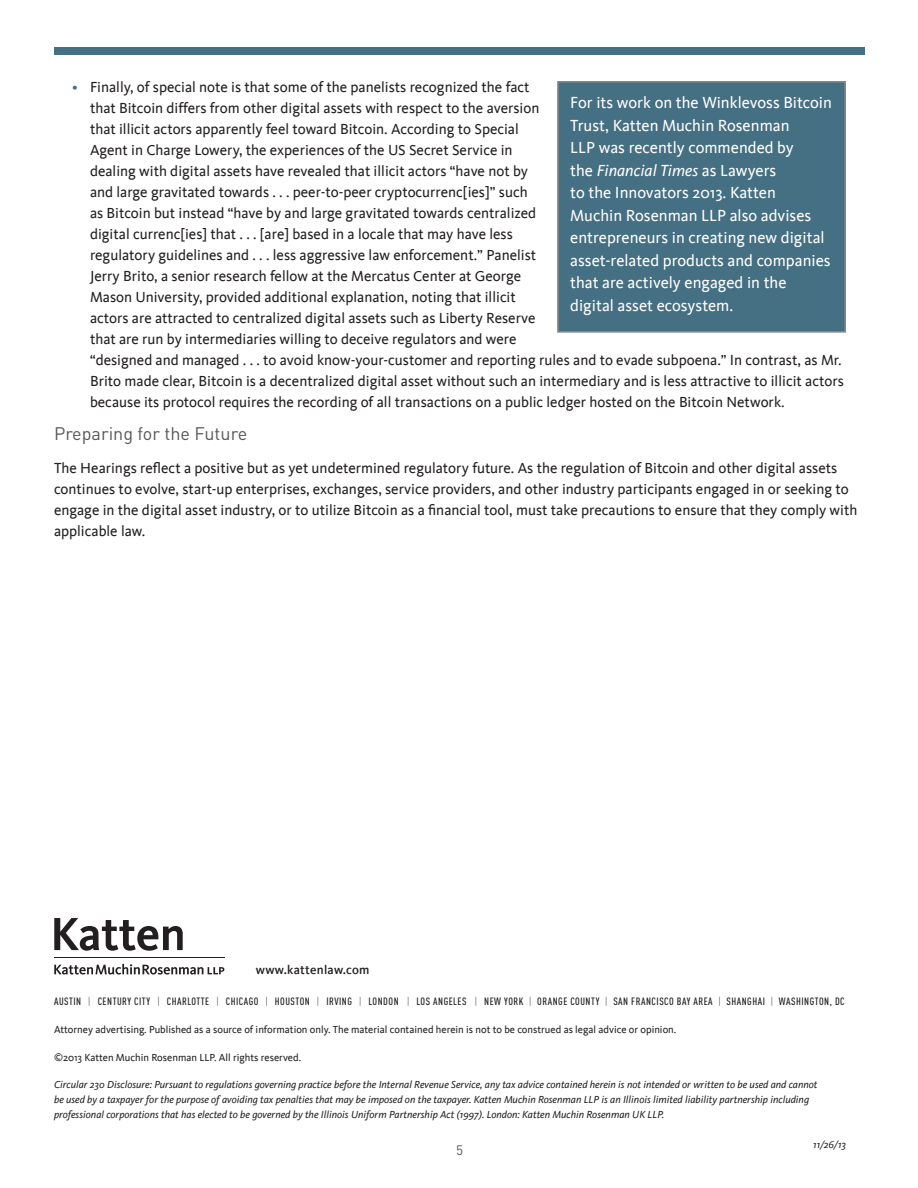
<style>
.page{position:relative;width:918px;height:1188px;background:#fff}
.page>*{position:absolute;margin:0;border:0;box-sizing:border-box;transform-origin:0 0}
.SubHeads{font:18px "DINOT";color:#57585a}
.t1{font:16.5px/22.5px "Kievit";color:#fff}
.t2{font:15px/21px "Kievit";color:#231f20}
.t3{font:13.5px "DINOT";color:#57585a}
.t4{font:500 12.75px "Kievit";letter-spacing:.02em;color:#231f20}
.t5{font:italic 10.5px/15px "Kievit";color:#231f20}
.t6{font:10.5px "Kievit";color:#231f20}
.t7{font:500 condensed 10.5px "DINOT";letter-spacing:.05em;color:#231f20}
.s1{color:#456f82}
.s2{font-style:italic}
.s3{font-weight:300}
</style>
<div class="page">
<div style="left:54px;top:47px;width:811px;height:7px;background:#456f82"></div>
<svg style="left:54px;top:918px;width:129px;height:33px"></svg>
<hr style="left:54px;top:957px;width:170px;height:1px;background:#231f20">
<svg style="left:54px;top:964px;width:170px;height:11px"></svg>
<div style="left:557px;top:81px;width:289px;height:252px;background:#456f82;border:2px solid #86888b"></div>
<p class="t2" style="left:90px;top:76px;width:755px;text-indent:-18px"><span class="s1">•</span> Finally, of special note is that some of the panelists recognized the fact<br>that Bitcoin differs from other digital assets with respect to the aversion<br>that illicit actors apparently feel toward Bitcoin. According to Special<br>Agent in Charge Lowery, the experiences of the US Secret Service in<br>dealing with digital assets have revealed that illicit actors “have not by<br>and large gravitated towards . . . peer-to-peer cryptocurrenc[ies]” such<br>as Bitcoin but instead “have by and large gravitated towards centralized<br>digital currenc[ies] that . . . [are] based in a locale that may have less<br>regulatory guidelines and . . . less aggressive law enforcement.” Panelist<br>Jerry Brito, a senior research fellow at the Mercatus Center at George<br>Mason University, provided additional explanation, noting that illicit<br>actors are attracted to centralized digital assets such as Liberty Reserve<br>that are run by intermediaries willing to deceive regulators and were<br>“designed and managed . . . to avoid know-your-customer and reporting rules and to evade subpoena.” In contrast, as Mr.<br>Brito made clear, Bitcoin is a decentralized digital asset without such an intermediary and is less attractive to illicit actors because its protocol requires the recording of all transactions on a public ledger hosted on the Bitcoin Network.</p>
<p class="SubHeads" style="left:54px;top:421px;width:195px">Preparing for the Future</p>
<p class="t2" style="left:54px;top:457px;width:805px">The Hearings reflect a positive but as yet undetermined regulatory future. As the regulation of Bitcoin and other digital assets continues to evolve, start-up enterprises, exchanges, service providers, and other industry participants engaged in or seeking to engage in the digital asset industry, or to utilize Bitcoin as a financial tool, must take precautions to ensure that they comply with applicable law.</p>
<p class="t1" style="left:570px;top:92px;width:263px">For its work on the Winklevoss Bitcoin<br>Trust, Katten Muchin Rosenman<br>LLP was recently commended by<br>the <span class="s2">Financial Times</span> as Lawyers<br>to the Innovators 2013. Katten<br>Muchin Rosenman LLP also advises entrepreneurs in creating new digital asset-related products and companies that are actively engaged in the digital asset ecosystem.</p>
<p class="t4" style="left:256px;top:963px;width:115px">www.kattenlaw.com</p>
<p class="t7" style="left:54px;top:995px;width:792px">AUSTIN <span class="s3">|</span> CENTURY CITY <span class="s3">|</span> CHARLOTTE <span class="s3">|</span> CHICAGO <span class="s3">|</span> HOUSTON <span class="s3">|</span> IRVING <span class="s3">|</span> LONDON <span class="s3">|</span> LOS ANGELES <span class="s3">|</span> NEW YORK <span class="s3">|</span> ORANGE COUNTY <span class="s3">|</span> SAN FRANCISCO BAY AREA <span class="s3">|</span> SHANGHAI <span class="s3">|</span> WASHINGTON, DC</p>
<p class="t6" style="left:54px;top:1024px;width:624px">Attorney advertising. Published as a source of information only. The material contained herein is not to be construed as legal advice or opinion.</p>
<p class="t6" style="left:54px;top:1051px;width:249px">©2013 Katten Muchin Rosenman LLP. All rights reserved.</p>
<p class="t5" style="left:54px;top:1077px;width:765px">Circular 230 Disclosure: Pursuant to regulations governing practice before the Internal Revenue Service, any tax advice contained herein is not intended or written to be used and cannot be used by a taxpayer for the purpose of avoiding tax penalties that may be imposed on the taxpayer. Katten Muchin Rosenman LLP is an Illinois limited liability partnership including professional corporations that has elected to be governed by the Illinois Uniform Partnership Act (1997). London: Katten Muchin Rosenman UK LLP.</p>
<p class="t5" style="left:813px;top:1137px;width:34px">11/26/13</p>
<p class="t3" style="left:456px;top:1141px;width:9px">5</p>
</div>
